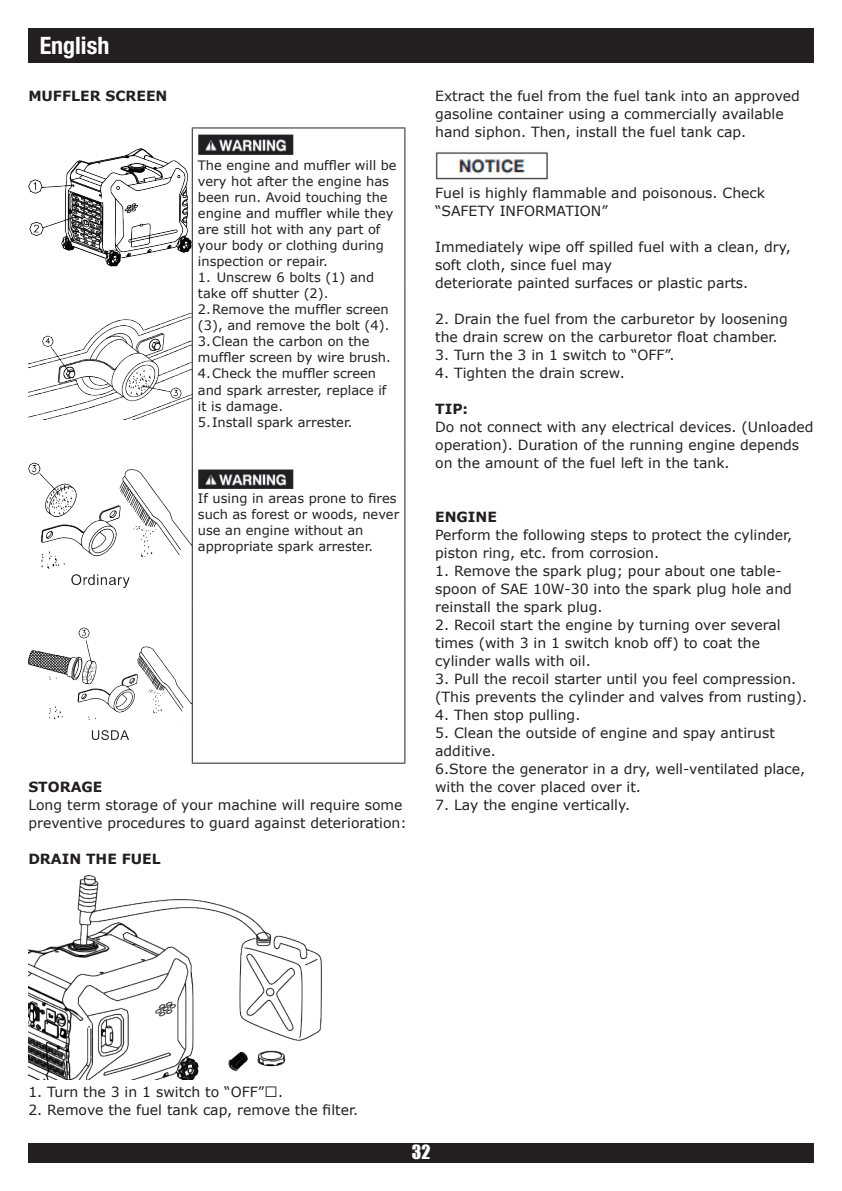
<style>
.page{position:relative;width:842px;height:1191px;background:#fff}
.page>*{position:absolute;margin:0;border:0;box-sizing:border-box;transform-origin:0 0}
.t1{font:700 condensed 24px "Helvetica Neue LT Std";color:#fff}
.t2{font:18px "Impact";color:#fff}
.t3{font:14px/18px "Verdana";color:#231f20}
.t4{font:700 14px "Verdana";color:#231f20}
.t5{font:13px/16px "Verdana";color:#231f20}
</style>
<div class="page">
<div style="left:29px;top:1142px;width:785px;height:20px;background:#231f20"></div>
<div style="left:28px;top:28px;width:786px;height:34px;background:#231f20"></div>
<hr style="left:192px;top:127px;width:213px;height:1px;background:#231f20">
<hr style="left:192px;top:128px;width:1px;height:159px;background:#231f20">
<hr style="left:404px;top:128px;width:1px;height:159px;background:#231f20">
<hr style="left:192px;top:287px;width:1px;height:158px;background:#231f20">
<hr style="left:404px;top:287px;width:1px;height:158px;background:#231f20">
<hr style="left:192px;top:445px;width:1px;height:159px;background:#231f20">
<hr style="left:404px;top:445px;width:1px;height:159px;background:#231f20">
<hr style="left:192px;top:604px;width:1px;height:158px;background:#231f20">
<hr style="left:404px;top:604px;width:1px;height:158px;background:#231f20">
<hr style="left:192px;top:762px;width:213px;height:1px;background:#231f20">
<img style="left:28px;top:149px;width:164px;height:117px">
<img style="left:198px;top:134px;width:96px;height:20px">
<img style="left:198px;top:469px;width:96px;height:20px">
<img style="left:28px;top:312px;width:164px;height:108px">
<img style="left:28px;top:462px;width:164px;height:125px">
<img style="left:28px;top:627px;width:164px;height:113px">
<img style="left:28px;top:875px;width:294px;height:204px">
<img style="left:435px;top:152px;width:113px;height:28px">
<h1 class="t1" style="left:40px;top:31px;width:71px">English</h1>
<p class="t4" style="left:28px;top:87px;width:141px">MUFFLER SCREEN</p>
<p class="t5" style="left:198px;top:158px;width:200px">The engine and muffler will be very hot after the engine has been run. Avoid touching the engine and muffler while they are still hot with any part of your body or clothing during inspection or repair.</p>
<p class="t5" style="left:198px;top:270px;width:194px">1. Unscrew 6 bolts (1) and take off shutter (2).<br>2.Remove the muffler screen (3), and remove the bolt (4).<br>3.Clean the carbon on the muffler screen by wire brush.<br>4.Check the muffler screen and spark arrester, replace if it is damage.<br>5.Install spark arrester.</p>
<p class="t5" style="left:198px;top:490px;width:203px">If using in areas prone to fires such as forest or woods, never use an engine without an appropriate spark arrester.</p>
<p class="t4" style="left:28px;top:777px;width:76px">STORAGE</p>
<p class="t3" style="left:28px;top:796px;width:380px">Long term storage of your machine will require some preventive procedures to guard against deterioration:</p>
<p class="t4" style="left:28px;top:849px;width:134px">DRAIN THE FUEL</p>
<p class="t3" style="left:435px;top:88px;width:366px">Extract the fuel from the fuel tank into an approved gasoline container using a commercially available hand siphon. Then, install the fuel tank cap.</p>
<p class="t3" style="left:435px;top:184px;width:331px">Fuel is highly flammable and poisonous. Check “SAFETY INFORMATION”</p>
<p class="t3" style="left:435px;top:238px;width:357px">Immediately wipe off spilled fuel with a clean, dry, soft cloth, since fuel may<br>deteriorate painted surfaces or plastic parts.</p>
<p class="t3" style="left:435px;top:310px;width:354px">2. Drain the fuel from the carburetor by loosening the drain screw on the carburetor float chamber.</p>
<p class="t3" style="left:435px;top:346px;width:241px">3. Turn the 3 in 1 switch to “OFF”.</p>
<p class="t3" style="left:435px;top:364px;width:191px">4. Tighten the drain screw.</p>
<p class="t4" style="left:435px;top:400px;width:35px">TIP:</p>
<p class="t3" style="left:435px;top:418px;width:380px">Do not connect with any electrical devices. (Unloaded operation). Duration of the running engine depends on the amount of the fuel left in the tank.</p>
<p class="t4" style="left:435px;top:508px;width:63px">ENGINE</p>
<p class="t3" style="left:435px;top:526px;width:359px">Perform the following steps to protect the cylinder, piston ring, etc. from corrosion.</p>
<p class="t3" style="left:435px;top:562px;width:358px">1. Remove the spark plug; pour about one table&shy;spoon of SAE 10W-30 into the spark plug hole and reinstall the spark plug.</p>
<p class="t3" style="left:435px;top:616px;width:347px">2. Recoil start the engine by turning over several times (with 3 in 1 switch knob off) to coat the cylinder walls with oil.</p>
<p class="t3" style="left:435px;top:670px;width:374px">3. Pull the recoil starter until you feel compression. (This prevents the cylinder and valves from rusting).</p>
<p class="t3" style="left:435px;top:706px;width:147px">4. Then stop pulling.</p>
<p class="t3" style="left:435px;top:724px;width:372px">5. Clean the outside of engine and spay antirust additive.<br>6.Store the generator in a dry, well-ventilated place, with the cover placed over it.</p>
<p class="t3" style="left:435px;top:796px;width:197px">7. Lay the engine vertically.</p>
<p class="t3" style="left:28px;top:1083px;width:256px">1. Turn the 3 in 1 switch to “OFF”①.</p>
<p class="t3" style="left:28px;top:1101px;width:331px">2. Remove the fuel tank cap, remove the filter.</p>
<p class="t2" style="left:412px;top:1138px;width:20px">32</p>
</div>
